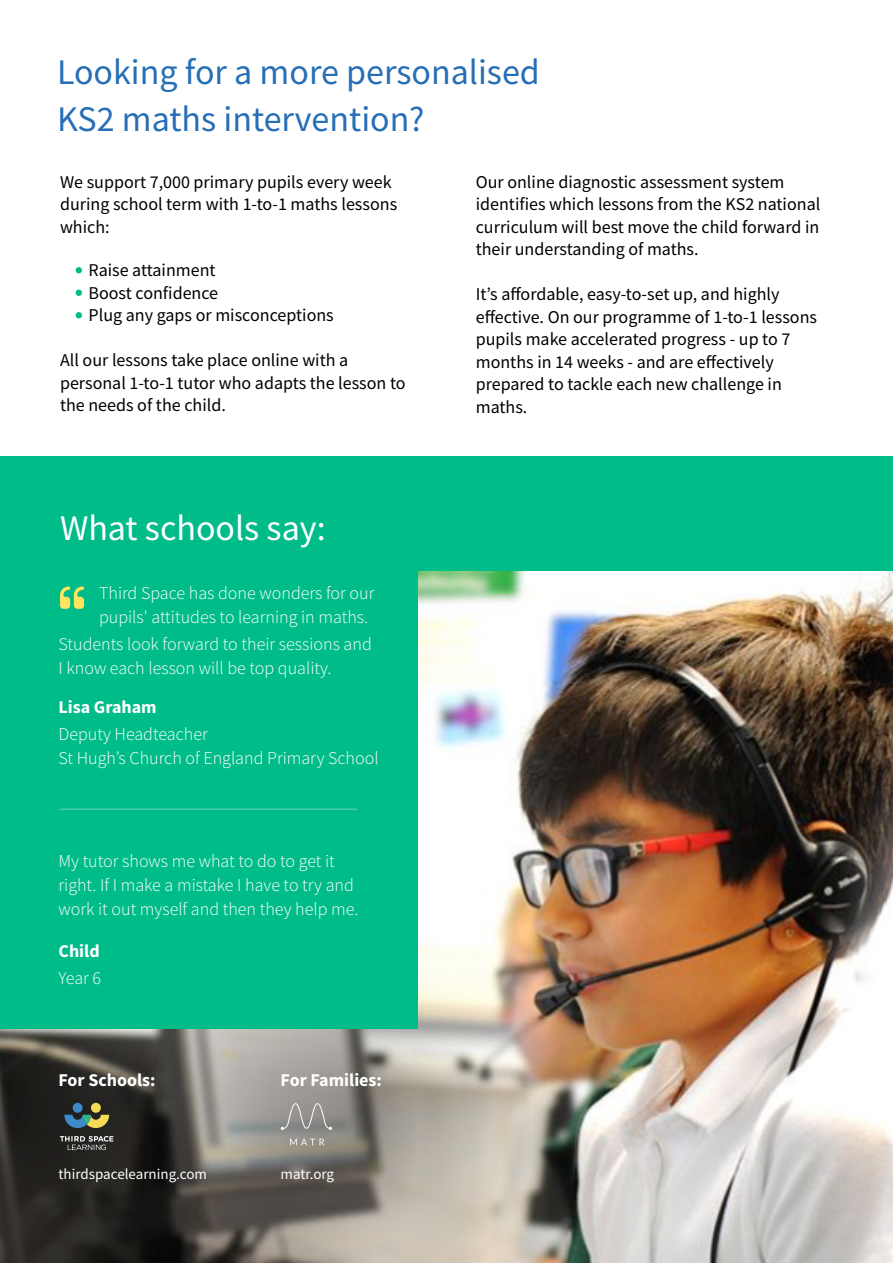
<style>
.page{position:relative;width:893px;height:1263px;background:#fff}
.page>*{position:absolute;margin:0;border:0;box-sizing:border-box;transform-origin:0 0}
.t1{font:36px/46.5px "Source Sans Pro";color:#266eb6}
.t2{font:36px "Source Sans Pro";color:#fff}
.t3{font:18px/22.5px "Source Sans Pro";color:#000}
.t4{font:300 18px/24px "Source Sans Pro";color:#fff}
.t5{font:700 18px "Source Sans Pro";color:#fff}
.t6{font:15px "Source Sans Pro";color:#fff}
</style>
<div class="page">
<div style="left:0;top:456px;width:892px;height:597px;background:#00bc89"></div>
<svg style="left:76px;top:267px;width:6px;height:6px"></svg>
<svg style="left:76px;top:290px;width:6px;height:6px"></svg>
<svg style="left:76px;top:312px;width:6px;height:6px"></svg>
<img style="left:0;top:572px;width:892px;height:691px">
<div style="left:0;top:554px;width:417px;height:475px;background:#00bc89"></div>
<hr style="left:60px;top:808px;width:297px;height:2px;background:#fff;opacity:.3">
<svg style="left:60px;top:586px;width:24px;height:23px"></svg>
<svg style="left:281px;top:1103px;width:51px;height:27px"></svg>
<svg style="left:290px;top:1139px;width:34px;height:6px"></svg>
<svg style="left:60px;top:1136px;width:53px;height:14px"></svg>
<div style="left:91px;top:1103px;width:10px;height:10px;background:#f5dc57;border-radius:50%"></div>
<div style="left:73px;top:1103px;width:10px;height:10px;background:#3e89c9;border-radius:50%"></div>
<svg style="left:64px;top:1115px;width:45px;height:13px"></svg>
<h1 class="t1" style="left:57px;top:48px;width:484px">Looking for a more personalised<br>KS2 maths intervention?</h1>
<p class="t3" style="left:60px;top:170px;width:338px">We support 7,000 primary pupils every week during school term with 1-to-1 maths lessons which:</p>
<p class="t3" style="left:476px;top:170px;width:346px">Our online diagnostic assessment system identifies which lessons from the KS2 national curriculum will best move the child forward in their understanding of maths.</p>
<p class="t3" style="left:476px;top:282px;width:343px">It’s affordable, easy-to-set up, and highly effective. On our programme of 1-to-1 lessons pupils make accelerated progress - up to 7 months in 14 weeks - and are effectively prepared to tackle each new challenge in maths.</p>
<p class="t3" style="left:88px;top:258px;width:247px">Raise attainment<br>Boost confidence<br>Plug any gaps or misconceptions</p>
<p class="t3" style="left:60px;top:348px;width:347px">All our lessons take place online with a personal 1-to-1 tutor who adapts the lesson to the needs of the child.</p>
<h1 class="t2" style="left:60px;top:505px;width:267px">What schools say:</h1>
<p class="t4" style="left:99px;top:580px;width:277px">Third Space has done wonders for our pupils' attitudes to learning in maths.</p>
<p class="t4" style="left:58px;top:631px;width:315px">Students look forward to their sessions and<br>I know each lesson will be top quality.</p>
<p class="t5" style="left:58px;top:695px;width:100px">Lisa Graham</p>
<p class="t4" style="left:58px;top:721px;width:321px">Deputy Headteacher<br>St Hugh’s Church of England Primary School</p>
<p class="t4" style="left:58px;top:849px;width:301px">My tutor shows me what to do to get it right. If I make a mistake I have to try and work it out myself and then they help me.</p>
<p class="t5" style="left:58px;top:939px;width:43px">Child</p>
<p class="t4" style="left:58px;top:966px;width:44px">Year 6</p>
<p class="t5" style="left:58px;top:1068px;width:99px">For Schools:</p>
<p class="t6" style="left:58px;top:1164px;width:150px">thirdspacelearning.com</p>
<p class="t5" style="left:280px;top:1068px;width:103px">For Families:</p>
<p class="t6" style="left:280px;top:1164px;width:55px">matr.org</p>
</div>
